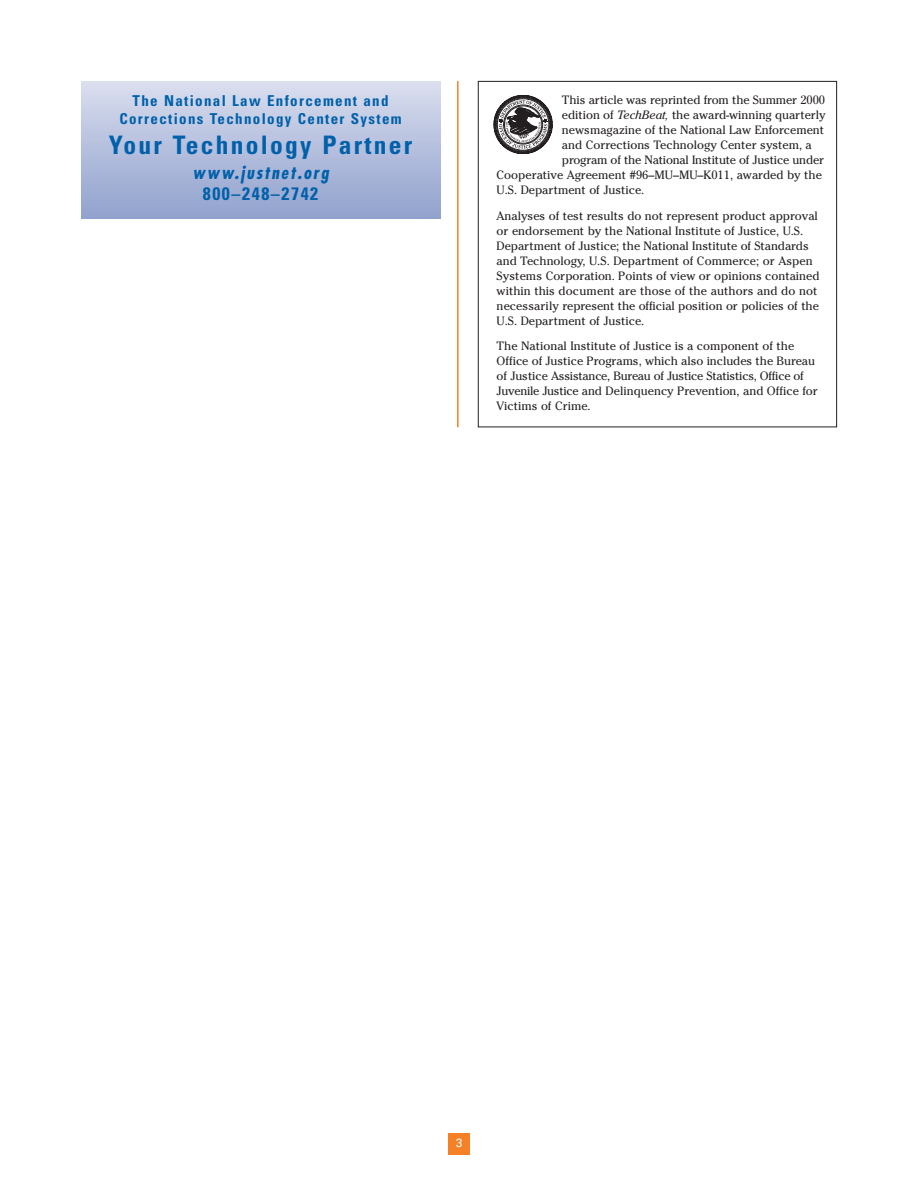
<style>
.page{position:relative;width:918px;height:1188px;background:#fff}
.page>*{position:absolute;margin:0;border:0;box-sizing:border-box;transform-origin:0 0}
.t1{font:700 condensed 25.5px "Univers";letter-spacing:.09em;color:#0060a9}
.t2{font:italic 700 condensed 18px/21px "Futura";letter-spacing:.1em;color:#0060a9;text-align:center}
.t3{font:700 condensed 15px/18px "Univers";letter-spacing:.09em;color:#0060a9;text-align:center}
.t4{font:12px/15px "Cheltenham";color:#231f20}
.t5{font:12px "Univers";color:#fff}
.s1{font-family:"Univers";font-style:normal}
.s2{font-style:italic}
</style>
<div class="page">
<div style="left:478px;top:81px;width:359px;height:346px;border:1px solid #231f20"></div>
<hr style="left:457px;top:81px;width:2px;height:346px;background:#f58025">
<div style="left:81px;top:81px;width:359px;height:137px;background:linear-gradient(to bottom,#dadeee,#90a1cd)"></div>
<svg style="left:494px;top:95px;width:58px;height:59px"></svg>
<div style="left:449px;top:1133px;width:21px;height:21px;background:#f58025"></div>
<p class="t3" style="left:119px;top:93px;width:284px">The National Law Enforcement and<br>Corrections Technology Center System</p>
<p class="t1" style="left:109px;top:135px;width:305px">Your Technology Partner</p>
<p class="t2" style="left:193px;top:164px;width:138px">www.justnet.org<br><span class="s1">800–248–2742</span></p>
<p class="t4" style="left:562px;top:93px;width:265px">This article was reprinted from the Summer 2000</p>
<p class="t4" style="left:562px;top:108px;width:265px">edition of <span class="s2">TechBeat,</span> the award-winning quarterly</p>
<p class="t4" style="left:562px;top:123px;width:264px">newsmagazine of the National Law Enforcement</p>
<p class="t4" style="left:562px;top:138px;width:251px">and Corrections Technology Center system, a</p>
<p class="t4" style="left:562px;top:153px;width:264px">program of the National Institute of Justice under</p>
<p class="t4" style="left:497px;top:168px;width:327px">Cooperative Agreement #96–MU–MU–K011, awarded by the</p>
<p class="t4" style="left:497px;top:183px;width:149px">U.S. Department of Justice.</p>
<p class="t4" style="left:497px;top:209px;width:325px">Analyses of test results do not represent product approval or endorsement by the National Institute of Justice, U.S.<br>Department of Justice; the National Institute of Standards and Technology, U.S. Department of Commerce; or Aspen Systems Corporation. Points of view or opinions contained within this document are those of the authors and do not necessarily represent the official position or policies of the</p>
<p class="t4" style="left:497px;top:314px;width:149px">U.S. Department of Justice.</p>
<p class="t4" style="left:497px;top:340px;width:323px">The National Institute of Justice is a component of the Office of Justice Programs, which also includes the Bureau of Justice Assistance, Bureau of Justice Statistics, Office of Juvenile Justice and Delinquency Prevention, and Office for Victims of Crime.</p>
<p class="t5" style="left:456px;top:1138px;width:8px">3</p>
</div>
